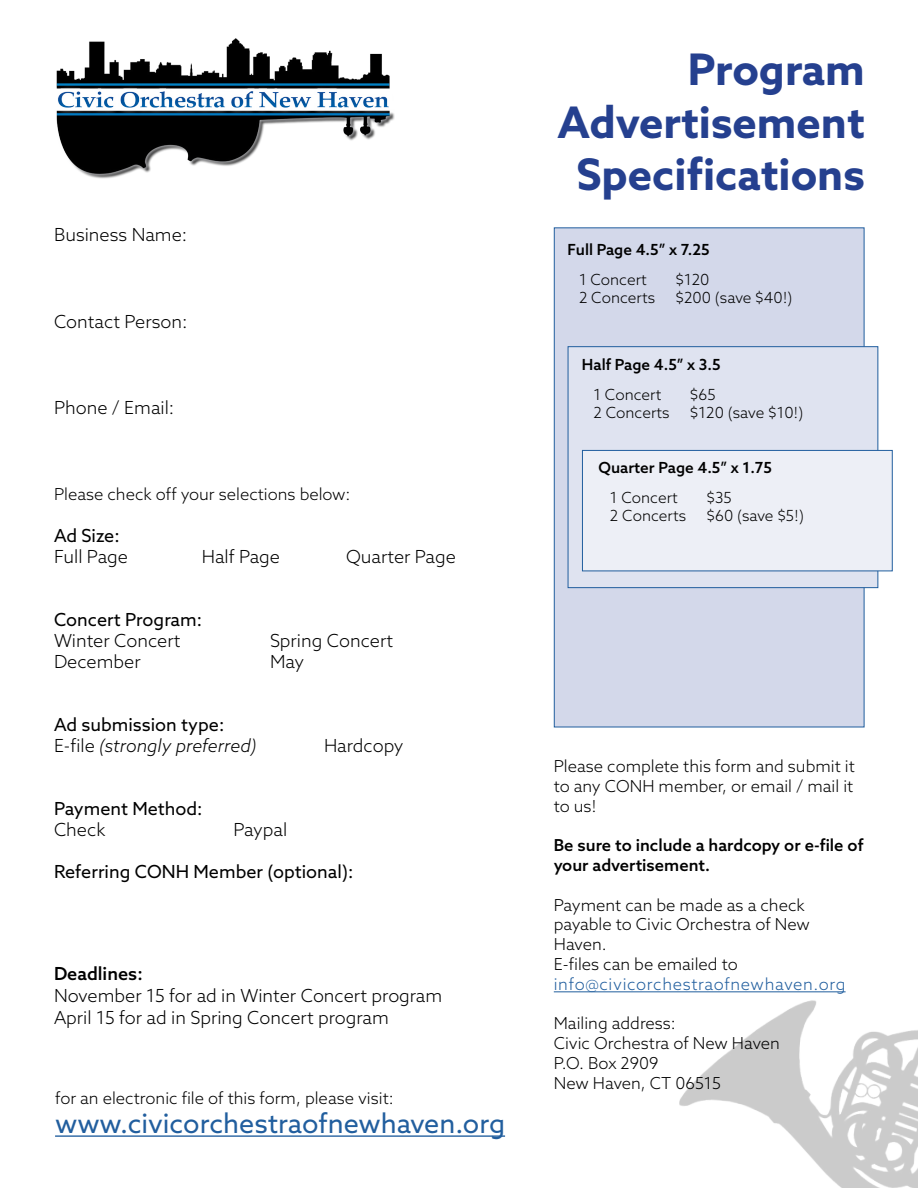
<style>
.page{position:relative;width:918px;height:1188px;background:#fff}
.page>*{position:absolute;margin:0;border:0;box-sizing:border-box;transform-origin:0 0}
.t1{font:700 43.5px/52.2px "Azo Sans";color:#25408f;text-align:right}
.t2{font:27px "Azo Sans";color:#215e9e}
.t3{font:300 18px/21.6px "Azo Sans";color:#000}
.t4{font:18px "Azo Sans";color:#000}
.t5{font:italic 300 18px/21px "Azo Sans";color:#000}
.t6{font:500 18px "Azo Sans";color:#000}
.t7{font:300 16.5px/19.8px "Azo Sans";color:#000}
.t8{font:500 16.5px/19.8px "Azo Sans";color:#000}
.t9{font:300 16.5px "Azo Sans";letter-spacing:.04em;color:#215e9e}
.t10{font:300 15.3px "Azo Sans";color:#000}
.t11{font:500 15.3px "Azo Sans";color:#000}
.s1{font-weight:400;font-style:normal}
.s2{font-style:normal}
</style>
<div class="page">
<hr style="left:554px;top:991px;width:292px;height:1px;background:#215e9e">
<div style="left:554px;top:227px;width:311px;height:500px;background:#d3d8ea;border:1px solid #215e9e"></div>
<div style="left:568px;top:346px;width:310px;height:242px;background:#dfe3f0;border:1px solid #215e9e"></div>
<div style="left:582px;top:450px;width:311px;height:121px;background:#edeff6;border:1px solid #215e9e"></div>
<hr style="left:55px;top:1135px;width:450px;height:2px;background:#215e9e">
<img style="left:674px;top:991px;width:244px;height:197px">
<img style="left:56px;top:38px;width:339px;height:141px">
<p class="t3" style="left:54px;top:224px;width:135px">Business Name:</p>
<p class="t3" style="left:54px;top:310px;width:135px">Contact Person:</p>
<p class="t3" style="left:54px;top:397px;width:122px">Phone / Email:</p>
<p class="t7" style="left:54px;top:484px;width:298px">Please check off your selections below:</p>
<p class="t4" style="left:54px;top:524px;width:67px">Ad Size:</p>
<p class="t3" style="left:54px;top:545px;width:76px">Full Page</p>
<p class="t3" style="left:202px;top:545px;width:80px">Half Page</p>
<p class="t3" style="left:346px;top:545px;width:111px">Quarter Page</p>
<p class="t4" style="left:54px;top:608px;width:150px">Concert Program:</p>
<p class="t3" style="left:54px;top:629px;width:128px">Winter Concert</p>
<p class="t3" style="left:270px;top:629px;width:125px">Spring Concert</p>
<p class="t3" style="left:54px;top:650px;width:88px">December</p>
<p class="t3" style="left:270px;top:650px;width:36px">May</p>
<p class="t5" style="left:54px;top:714px;width:204px"><span class="s1">Ad submission type:<br></span><span class="s2">E-file</span> (strongly preferred)</p>
<p class="t3" style="left:324px;top:734px;width:81px">Hardcopy</p>
<p class="t4" style="left:54px;top:797px;width:150px">Payment Method:</p>
<p class="t3" style="left:54px;top:818px;width:53px">Check</p>
<p class="t3" style="left:233px;top:818px;width:55px">Paypal</p>
<p class="t4" style="left:54px;top:860px;width:301px">Referring CONH Member (optional):</p>
<p class="t6" style="left:54px;top:962px;width:90px">Deadlines:</p>
<p class="t3" style="left:54px;top:984px;width:390px">November 15 for ad in Winter Concert program<br>April 15 for ad in Spring Concert program</p>
<p class="t7" style="left:55px;top:1088px;width:340px">for an electronic file of this form, please visit:</p>
<h2 class="t2" style="left:55px;top:1106px;width:452px">www.civicorchestraofnewhaven.org</h2>
<h1 class="t1" style="left:557px;top:43px;width:309px">Program<br>Advertisement<br>Specifications</h1>
<p class="t11" style="left:568px;top:240px;width:144px">Full Page 4.5” x 7.25</p>
<p class="t10" style="left:579px;top:270px;width:69px">1 Concert</p>
<p class="t10" style="left:676px;top:270px;width:36px">$120</p>
<p class="t10" style="left:579px;top:288px;width:78px">2 Concerts</p>
<p class="t10" style="left:676px;top:288px;width:118px">$200 (save $40!)</p>
<p class="t11" style="left:582px;top:355px;width:140px">Half Page 4.5” x 3.5</p>
<p class="t10" style="left:593px;top:385px;width:69px">1 Concert</p>
<p class="t10" style="left:690px;top:385px;width:27px">$65</p>
<p class="t10" style="left:593px;top:403px;width:78px">2 Concerts</p>
<p class="t10" style="left:690px;top:403px;width:115px">$120 (save $10!)</p>
<p class="t11" style="left:599px;top:457px;width:175px">Quarter Page 4.5” x 1.75</p>
<p class="t10" style="left:610px;top:487px;width:69px">1 Concert</p>
<p class="t10" style="left:707px;top:487px;width:27px">$35</p>
<p class="t10" style="left:610px;top:506px;width:78px">2 Concerts</p>
<p class="t10" style="left:707px;top:506px;width:99px">$60 (save $5!)</p>
<p class="t7" style="left:554px;top:756px;width:303px;text-align:justify">Please complete this form and submit it to any CONH member, or email / mail it to us!</p>
<p class="t8" style="left:554px;top:835px;width:311px">Be sure to include a hardcopy or e-file of your advertisement.</p>
<p class="t7" style="left:554px;top:895px;width:258px">Payment can be made as a check payable to Civic Orchestra of New<br>Haven.<br>E-files can be emailed to</p>
<p class="t9" style="left:554px;top:973px;width:293px">info@civicorchestraofnewhaven.org</p>
<p class="t7" style="left:554px;top:1013px;width:228px">Mailing address:<br>Civic Orchestra of New Haven<br>P.O. Box 2909<br>New Haven, CT 06515</p>
</div>
